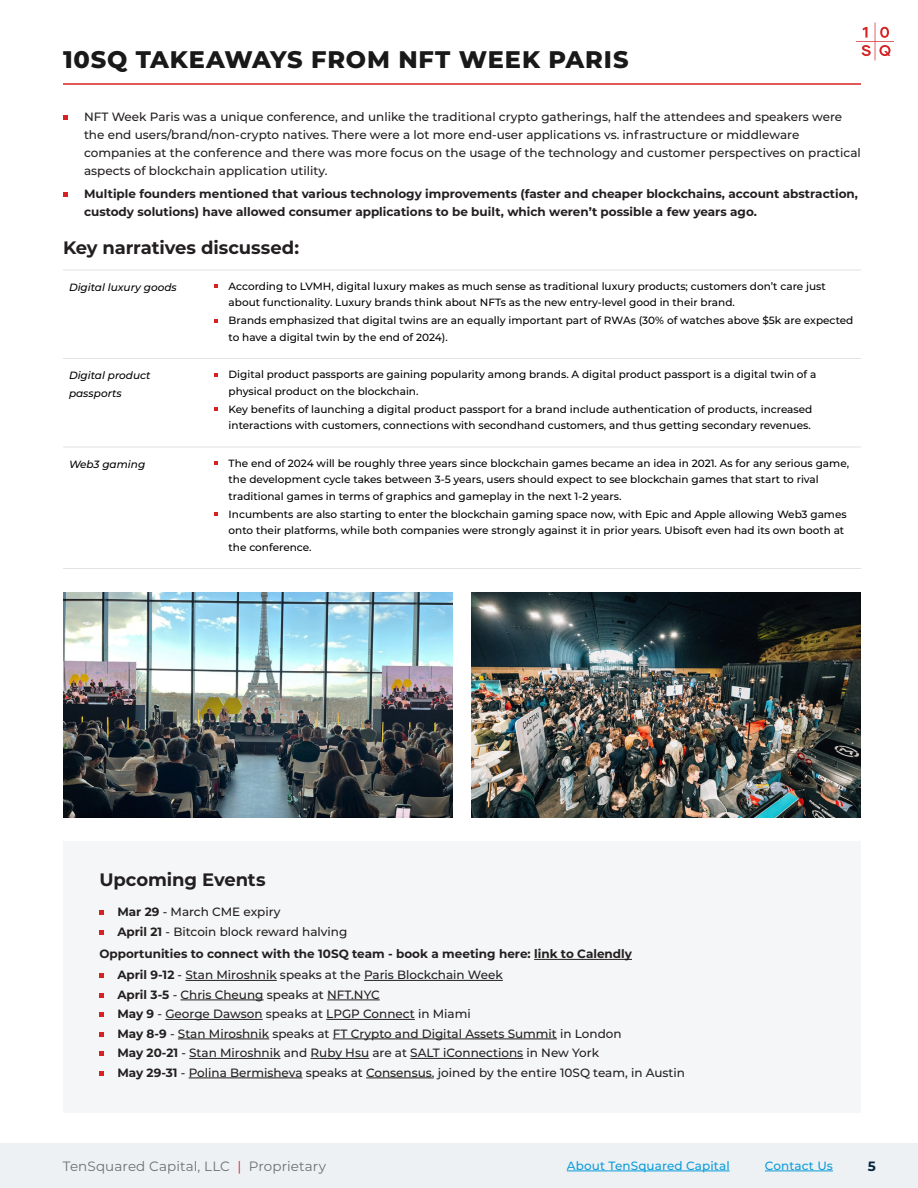
<style>
.page{position:relative;width:918px;height:1188px;background:#fff}
.page>*{position:absolute;margin:0;border:0;box-sizing:border-box;transform-origin:0 0}
.t1{font:800 24px "Montserrat";letter-spacing:.035em;color:#191919}
.t2{font:700 18px "Montserrat";letter-spacing:-.005em;color:#231f20}
.t3{font:13.5px "Montserrat";letter-spacing:.01em;color:#6d7073}
.t4{font:700 13.5px "Montserrat";color:#06263d}
.t5{font:500 12px/19.5px "Montserrat";color:#231f20}
.t6{font:700 12px/21px "Montserrat";color:#231f20}
.t7{font:500 12px "Montserrat";letter-spacing:.01em;color:#0e9cda}
.t8{font:500 10.5px/16.5px "Montserrat";color:#000}
.t9{font:italic 500 10.5px/18px "Montserrat";color:#000}
.s1{font-weight:700}
.s2{font-weight:500}
.s3{color:#d62222}
</style>
<div class="page">
<div style="left:63px;top:842px;width:798px;height:271px;background:#f5f6f7"></div>
<svg style="left:856px;top:23px;width:38px;height:37px"></svg>
<div style="left:0;top:1143px;width:918px;height:45px;background:#edf1f4"></div>
<hr style="left:534px;top:959px;width:98px;height:1px;background:#231f20">
<hr style="left:185px;top:980px;width:92px;height:1px;background:#231f20">
<hr style="left:364px;top:980px;width:139px;height:1px;background:#231f20">
<hr style="left:180px;top:1000px;width:84px;height:1px;background:#231f20">
<hr style="left:327px;top:1000px;width:53px;height:1px;background:#231f20">
<hr style="left:165px;top:1019px;width:98px;height:1px;background:#231f20">
<hr style="left:326px;top:1019px;width:89px;height:1px;background:#231f20">
<hr style="left:178px;top:1039px;width:91px;height:1px;background:#231f20">
<hr style="left:333px;top:1039px;width:224px;height:1px;background:#231f20">
<hr style="left:189px;top:1058px;width:91px;height:1px;background:#231f20">
<hr style="left:311px;top:1058px;width:58px;height:1px;background:#231f20">
<hr style="left:410px;top:1058px;width:113px;height:1px;background:#231f20">
<hr style="left:189px;top:1078px;width:114px;height:1px;background:#231f20">
<hr style="left:366px;top:1078px;width:66px;height:1px;background:#231f20">
<svg style="left:99px;top:910px;width:5px;height:5px"></svg>
<svg style="left:99px;top:930px;width:5px;height:4px"></svg>
<svg style="left:99px;top:974px;width:5px;height:4px"></svg>
<svg style="left:99px;top:993px;width:5px;height:5px"></svg>
<svg style="left:99px;top:1012px;width:5px;height:5px"></svg>
<svg style="left:99px;top:1032px;width:5px;height:4px"></svg>
<svg style="left:99px;top:1052px;width:5px;height:4px"></svg>
<svg style="left:99px;top:1071px;width:5px;height:5px"></svg>
<hr style="left:567px;top:1171px;width:42px;height:1px;background:#0e9cda">
<hr style="left:609px;top:1171px;width:121px;height:1px;background:#0e9cda">
<hr style="left:765px;top:1171px;width:68px;height:1px;background:#0e9cda">
<svg style="left:214px;top:284px;width:4px;height:4px"></svg>
<svg style="left:214px;top:319px;width:4px;height:3px"></svg>
<hr style="left:63px;top:358px;width:798px;height:1px;background:#e1e3e6">
<hr style="left:63px;top:270px;width:798px;height:1px;background:#e1e3e6">
<svg style="left:214px;top:373px;width:4px;height:3px"></svg>
<svg style="left:214px;top:407px;width:4px;height:4px"></svg>
<hr style="left:63px;top:447px;width:798px;height:1px;background:#e1e3e6">
<svg style="left:214px;top:461px;width:4px;height:4px"></svg>
<svg style="left:214px;top:512px;width:4px;height:4px"></svg>
<hr style="left:63px;top:568px;width:798px;height:1px;background:#e1e3e6">
<hr style="left:63px;top:83px;width:798px;height:2px;background:#d62222">
<svg style="left:63px;top:116px;width:5px;height:4px"></svg>
<svg style="left:63px;top:192px;width:5px;height:4px"></svg>
<img style="left:63px;top:592px;width:390px;height:226px">
<img style="left:471px;top:592px;width:390px;height:226px">
<h1 class="t1" style="left:63px;top:42px;width:567px">10SQ TAKEAWAYS FROM NFT WEEK PARIS</h1>
<p class="t5" style="left:84px;top:107px;width:778px;line-height:18px">NFT Week Paris was a unique conference, and unlike the traditional crypto gatherings, half the attendees and speakers were the end users/brand/non-crypto natives. There were a lot more end-user applications vs. infrastructure or middleware companies at the conference and there was more focus on the usage of the technology and customer perspectives on practical aspects of blockchain application utility.</p>
<p class="t6" style="left:84px;top:184px;width:776px;line-height:18px">Multiple founders mentioned that various technology improvements (faster and cheaper blockchains, account abstraction, custody solutions) have allowed consumer applications to be built, which weren’t possible a few years ago.</p>
<h2 class="t2" style="left:63px;top:235px;width:238px">Key narratives discussed:</h2>
<p class="t9" style="left:69px;top:278px;width:109px">Digital luxury goods</p>
<p class="t8" style="left:229px;top:278px;width:599px">According to LVMH, digital luxury makes as much sense as traditional luxury products; customers don’t care just about functionality. Luxury brands think about NFTs as the new entry-level good in their brand.</p>
<p class="t8" style="left:229px;top:312px;width:626px">Brands emphasized that digital twins are an equally important part of RWAs (30% of watches above $5k are expected to have a digital twin by the end of 2024).</p>
<p class="t9" style="left:69px;top:366px;width:83px">Digital product passports</p>
<p class="t8" style="left:229px;top:366px;width:589px">Digital product passports are gaining popularity among brands. A digital product passport is a digital twin of a physical product on the blockchain.</p>
<p class="t8" style="left:229px;top:401px;width:585px">Key benefits of launching a digital product passport for a brand include authentication of products, increased interactions with customers, connections with secondhand customers, and thus getting secondary revenues.</p>
<p class="t9" style="left:69px;top:455px;width:78px">Web3 gaming</p>
<p class="t8" style="left:229px;top:455px;width:622px">The end of 2024 will be roughly three years since blockchain games became an idea in 2021. As for any serious game, the development cycle takes between 3-5 years, users should expect to see blockchain games that start to rival traditional games in terms of graphics and gameplay in the next 1-2 years.</p>
<p class="t8" style="left:229px;top:505px;width:620px">Incumbents are also starting to enter the blockchain gaming space now, with Epic and Apple allowing Web3 games onto their platforms, while both companies were strongly against it in prior years. Ubisoft even had its own booth at the conference.</p>
<h2 class="t2" style="left:99px;top:867px;width:168px">Upcoming Events</h2>
<p class="t5" style="left:117px;top:902px;width:232px"><span class="s1">Mar 29</span> - March CME expiry<br><span class="s1">April 21</span> - Bitcoin block reward halving</p>
<p class="t6" style="left:117px;top:943px;width:516px;text-indent:-18px">Opportunities to connect with the 10SQ team - book a meeting here: link to Calendly<br>April 9-12 <span class="s2">- Stan Miroshnik speaks at the Paris Blockchain Week</span></p>
<p class="t5" style="left:117px;top:984px;width:569px"><span class="s1">April 3-5</span> - Chris Cheung speaks at NFT.NYC<br><span class="s1">May 9</span> - George Dawson speaks at LPGP Connect in Miami<br><span class="s1">May 8-9</span> - Stan Miroshnik speaks at FT Crypto and Digital Assets Summit in London<br><span class="s1">May 20-21</span> - Stan Miroshnik and Ruby Hsu are at SALT iConnections in New York<br><span class="s1">May 29-31</span> - Polina Bermisheva speaks at Consensus, joined by the entire 10SQ team, in Austin</p>
<p class="t7" style="left:567px;top:1157px;width:164px">About TenSquared Capital</p>
<p class="t7" style="left:765px;top:1157px;width:70px">Contact Us</p>
<p class="t3" style="left:63px;top:1157px;width:265px">TenSquared Capital, LLC <span class="s3">|</span> Proprietary</p>
<p class="t4" style="left:868px;top:1157px;width:10px">5</p>
</div>
